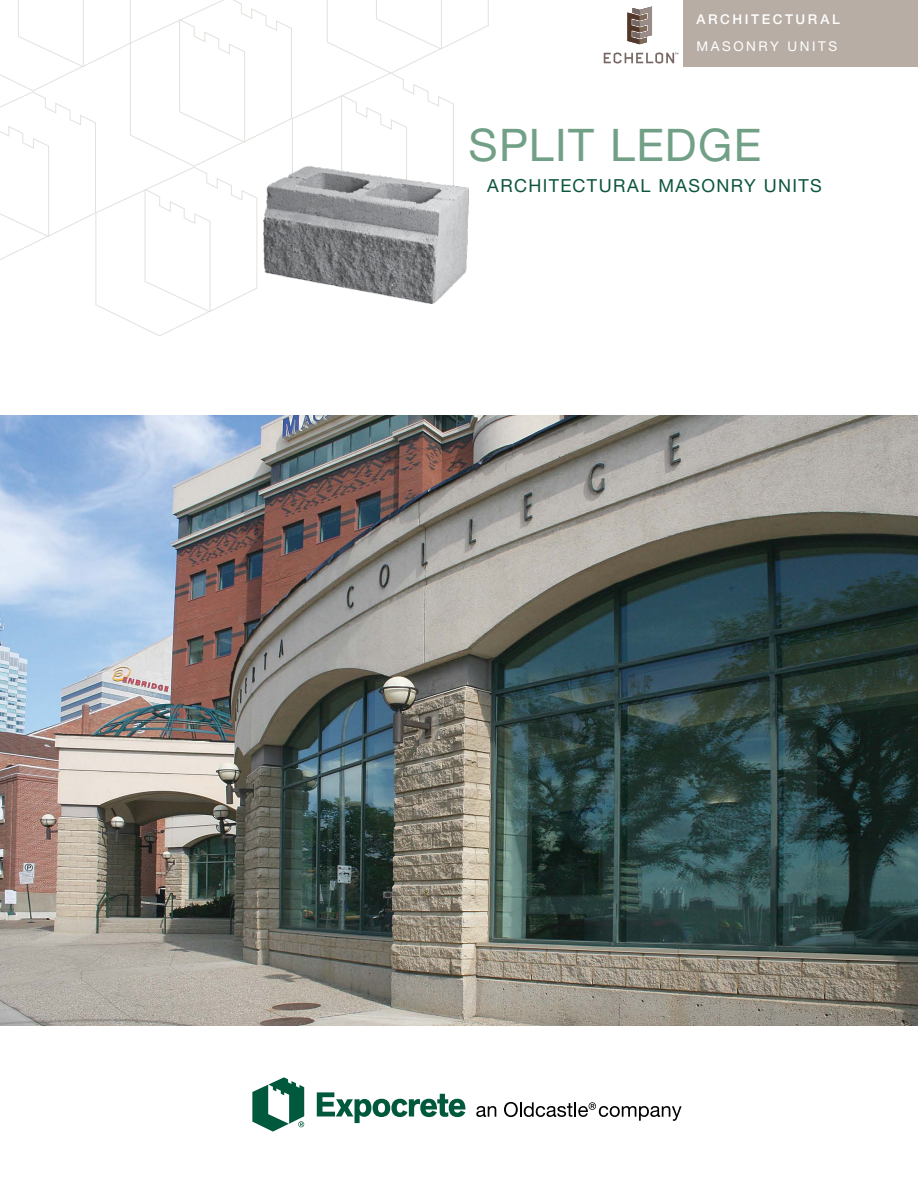
<style>
.page{position:relative;width:918px;height:1188px;background:#fff}
.page>*{position:absolute;margin:0;border:0;box-sizing:border-box;transform-origin:0 0}
.t1{font:45px "Helvetica Neue LT Std";letter-spacing:.03em;color:#71a087}
.t2{font:18px "Helvetica Neue LT Std";letter-spacing:.075em;color:#0e553f}
.t3{font:500 13.5px "Helvetica Neue LT Std";letter-spacing:.19em;color:#fff}
.t4{font:13.5px "Helvetica Neue LT Std";letter-spacing:.19em;color:#fff}
</style>
<div class="page">
<svg style="left:476px;top:1106px;width:20px;height:11px"></svg>
<svg style="left:252px;top:1077px;width:52px;height:55px"></svg>
<svg style="left:504px;top:1102px;width:178px;height:19px"></svg>
<svg style="left:317px;top:1092px;width:148px;height:31px"></svg>
<svg style="left:0;top:0;width:489px;height:336px"></svg>
<div style="left:684px;top:0;width:234px;height:67px;background:#b7ada5"></div>
<svg style="left:604px;top:7px;width:74px;height:57px"></svg>
<img style="left:0;top:415px;width:918px;height:611px">
<img style="left:264px;top:167px;width:204px;height:136px">
<p class="t3" style="left:697px;top:11px;width:145px">ARCHITECTURAL</p>
<p class="t4" style="left:697px;top:38px;width:142px">MASONRY UNITS</p>
<h1 class="t1" style="left:469px;top:118px;width:294px">SPLIT LEDGE</h1>
<p class="t2" style="left:487px;top:175px;width:336px">ARCHITECTURAL MASONRY UNITS</p>
</div>
